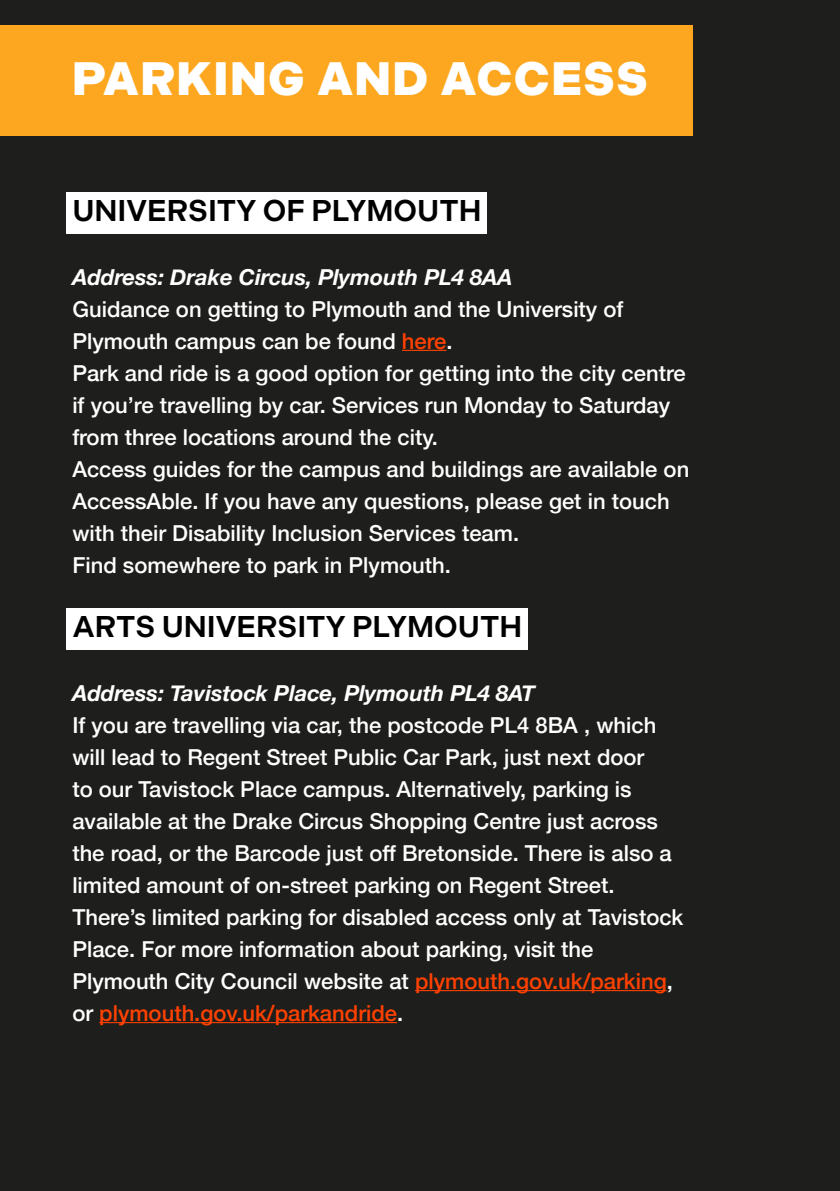
<style>
.page{position:relative;width:840px;height:1191px;background:#fff}
.page>*{position:absolute;margin:0;border:0;box-sizing:border-box;transform-origin:0 0}
.t1{font:900 46.8px "Indivisible";letter-spacing:.03em;color:#fff}
.t2{font:600 30px "Indivisible";color:#000}
.t3{font:500 22px/32px "Helvetica Neue";color:#fff}
.t4{font:italic 700 22px "Helvetica Neue";color:#fff}
.s1{color:#ff4100}
</style>
<div class="page">
<div style="left:0;top:0;width:839px;height:1191px;background:#1e1e1c"></div>
<div style="left:0;top:26px;width:692px;height:110px;background:#fca71f"></div>
<div style="left:67px;top:192px;width:420px;height:42px;background:#fff"></div>
<hr style="left:402px;top:350px;width:44px;height:1px;background:#ff4100">
<div style="left:67px;top:608px;width:460px;height:42px;background:#fff"></div>
<hr style="left:415px;top:990px;width:251px;height:1px;background:#ff4100">
<hr style="left:99px;top:1022px;width:298px;height:1px;background:#ff4100">
<h1 class="t1" style="left:72px;top:51px;width:577px">PARKING AND ACCESS</h1>
<h2 class="t2" style="left:72px;top:193px;width:410px">UNIVERSITY OF PLYMOUTH</h2>
<p class="t4" style="left:72px;top:259px;width:441px">Address: Drake Circus, Plymouth PL4 8AA</p>
<p class="t3" style="left:72px;top:291px;width:618px">Guidance on getting to Plymouth and the University of Plymouth campus can be found <span class="s1">here</span>.<br>Park and ride is a good option for getting into the city centre if you’re travelling by car. Services run Monday to Saturday from three locations around the city.<br>Access guides for the campus and buildings are available on AccessAble. If you have any questions, please get in touch with their Disability Inclusion Services team.<br>Find somewhere to park in Plymouth.</p>
<h2 class="t2" style="left:72px;top:609px;width:451px">ARTS UNIVERSITY PLYMOUTH</h2>
<p class="t4" style="left:72px;top:675px;width:464px">Address: Tavistock Place, Plymouth PL4 8AT</p>
<p class="t3" style="left:72px;top:707px;width:612px">If you are travelling via car, the postcode PL4 8BA , which will lead to Regent Street Public Car Park, just next door<br>to our Tavistock Place campus. Alternatively, parking is available at the Drake Circus Shopping Centre just across the road, or the Barcode just off Bretonside. There is also a limited amount of on-street parking on Regent Street.<br>There’s limited parking for disabled access only at Tavistock Place. For more information about parking, visit the Plymouth City Council website at <span class="s1">plymouth.gov.uk/parking</span>, or <span class="s1">plymouth.gov.uk/parkandride</span>.</p>
</div>
